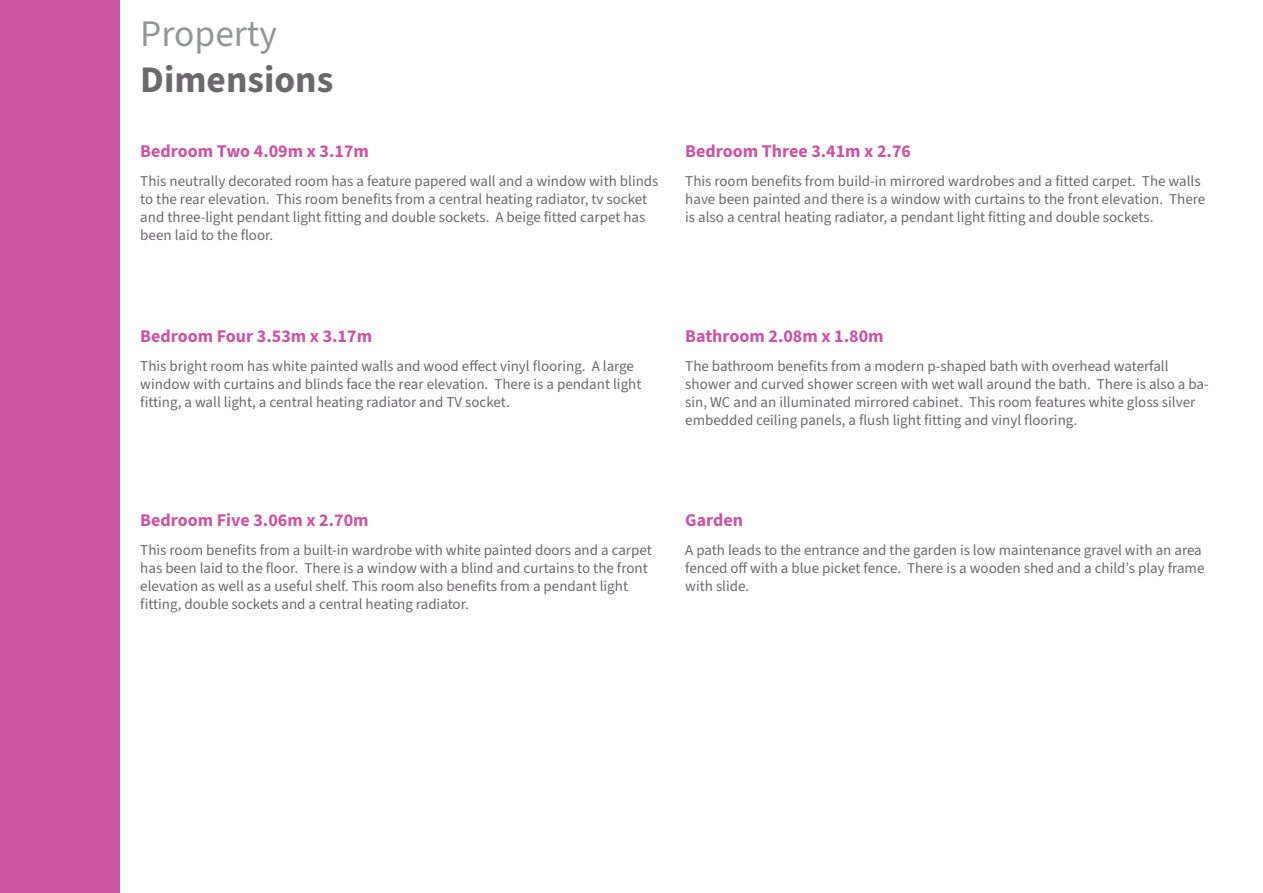
<style>
.page{position:relative;width:1263px;height:893px;background:#fff}
.page>*{position:absolute;margin:0;border:0;box-sizing:border-box;transform-origin:0 0}
.t1{font:700 37.5px "Source Sans 3";color:#6c696d}
.t2{font:37.5px "Source Sans 3";color:#939598}
.t3{font:700 18px "Source Sans 3";color:#cb54a3}
.t4{font:15px/18px "Source Sans 3";color:#6c696d}
</style>
<div class="page">
<div style="left:0;top:0;width:119px;height:893px;background:#cb54a3"></div>
<p class="t2" style="left:140px;top:10px;width:138px">Property</p>
<p class="t1" style="left:140px;top:54px;width:195px">Dimensions</p>
<p class="t3" style="left:140px;top:140px;width:230px">Bedroom Two 4.09m x 3.17m</p>
<p class="t4" style="left:140px;top:172px;width:520px">This neutrally decorated room has a feature papered wall and a window with blinds to the rear elevation. This room benefits from a central heating radiator, tv socket and three-light pendant light fitting and double sockets. A beige fitted carpet has been laid to the floor.</p>
<p class="t3" style="left:685px;top:140px;width:227px">Bedroom Three 3.41m x 2.76</p>
<p class="t4" style="left:685px;top:172px;width:522px">This room benefits from build-in mirrored wardrobes and a fitted carpet. The walls have been painted and there is a window with curtains to the front elevation. There is also a central heating radiator, a pendant light fitting and double sockets.</p>
<p class="t3" style="left:140px;top:324px;width:233px">Bedroom Four 3.53m x 3.17m</p>
<p class="t4" style="left:140px;top:356px;width:503px">This bright room has white painted walls and wood effect vinyl flooring. A large window with curtains and blinds face the rear elevation. There is a pendant light fitting, a wall light, a central heating radiator and TV socket.</p>
<p class="t3" style="left:685px;top:324px;width:200px">Bathroom 2.08m x 1.80m</p>
<p class="t4" style="left:685px;top:356px;width:525px">The bathroom benefits from a modern p-shaped bath with overhead waterfall shower and curved shower screen with wet wall around the bath. There is also a ba&shy;sin, WC and an illuminated mirrored cabinet. This room features white gloss silver embedded ceiling panels, a flush light fitting and vinyl flooring.</p>
<p class="t3" style="left:140px;top:508px;width:230px">Bedroom Five 3.06m x 2.70m</p>
<p class="t4" style="left:140px;top:541px;width:513px">This room benefits from a built-in wardrobe with white painted doors and a carpet has been laid to the floor. There is a window with a blind and curtains to the front elevation as well as a useful shelf. This room also benefits from a pendant light fitting, double sockets and a central heating radiator.</p>
<p class="t3" style="left:685px;top:508px;width:59px">Garden</p>
<p class="t4" style="left:685px;top:541px;width:521px">A path leads to the entrance and the garden is low maintenance gravel with an area fenced off with a blue picket fence. There is a wooden shed and a child’s play frame with slide.</p>
</div>
